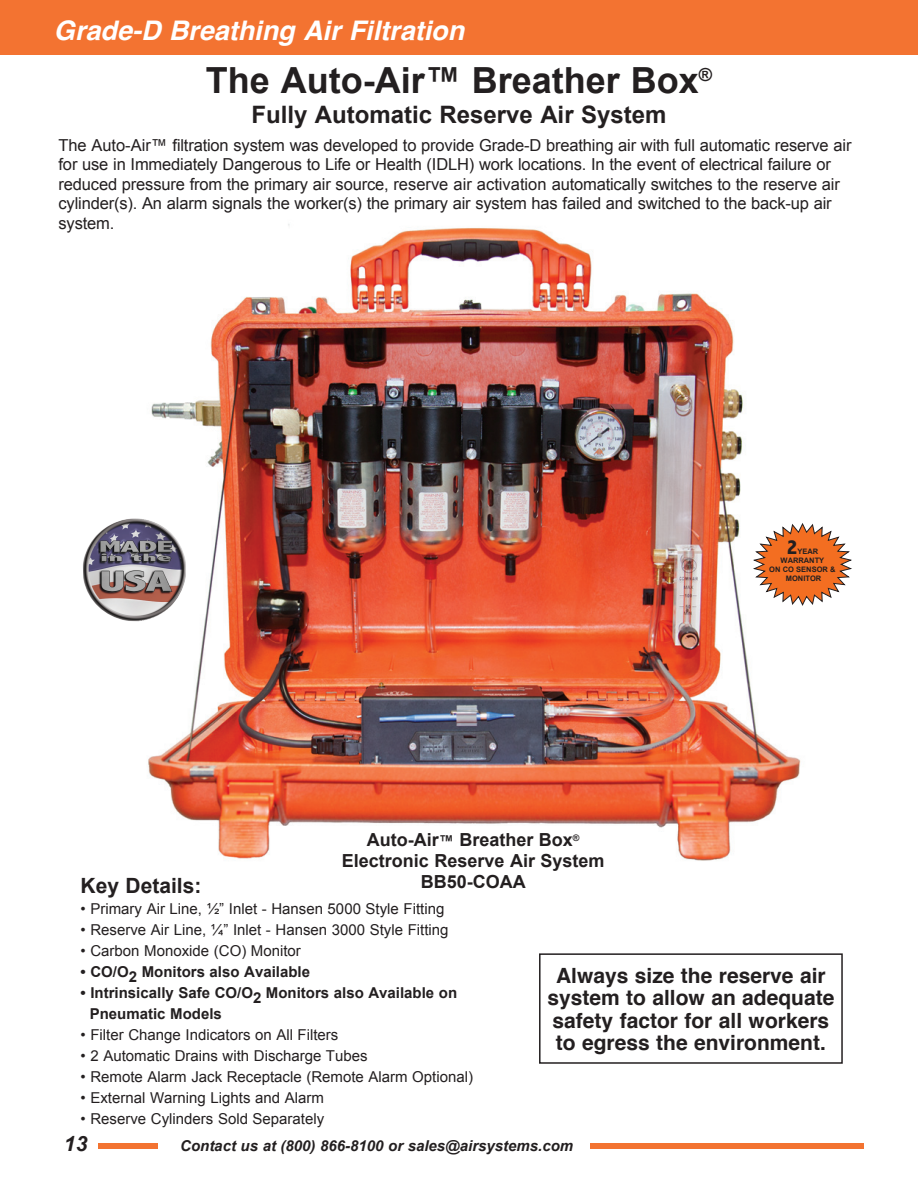
<style>
.page{position:relative;width:918px;height:1188px;background:#fff}
.page>*{position:absolute;margin:0;border:0;box-sizing:border-box;transform-origin:0 0}
.t1{font:700 36px "Arial";color:#231f20}
.t2{font:italic 700 27px "Helvetica";color:#fff}
.t3{font:700 24px "Arial";color:#231f20}
.t4{font:700 21px/22.5px "Helvetica";color:#231f20;text-align:center}
.t5{font:700 21px "Arial";color:#231f20}
.t6{font:italic 700 21px "Arial";color:#231f20}
.t7{font:800 condensed 21px "Abadi";color:#231f20}
.t8{font:700 18px "Arial";color:#231f20}
.t9{font:16.5px/19.5px "Arial";letter-spacing:-.01em;color:#231f20}
.t10{font:15px "Arial";color:#231f20}
.t11{font:700 15px "Arial";color:#231f20}
.t12{font:italic 700 15px "Arial";color:#231f20}
.t13{font:700 7.5px "Arial";color:#231f20}
.s1{font-size:15px}
</style>
<div class="page">
<img style="left:133px;top:224px;width:668px;height:637px">
<div style="left:58px;top:1143px;width:806px;height:6px;background:#f37331"></div>
<div style="left:159px;top:1134px;width:431px;height:24px;background:#fff"></div>
<div style="left:54px;top:1134px;width:43px;height:23px;background:#fff"></div>
<div style="left:0;top:0;width:914px;height:55px;background:#f37331"></div>
<div style="left:539px;top:953px;width:304px;height:111px;border:2px solid #231f20"></div>
<img style="left:83px;top:518px;width:103px;height:103px">
<svg style="left:752px;top:486px;width:100px;height:121px"></svg>
<hr style="left:914px;top:0;width:4px;height:54px;background:#f37331">
<div style="left:293px;top:830px;width:360px;height:61px;background:#fff"></div>
<p class="t2" style="left:54px;top:9px;width:412px">Grade-D Breathing Air Filtration</p>
<p class="t1" style="left:206px;top:57px;width:508px">The Auto-Air™ Breather Box<sup>®</sup></p>
<p class="t3" style="left:252px;top:99px;width:416px">Fully Automatic Reserve Air System</p>
<p class="t9" style="left:59px;top:135px;width:794px">The Auto-Air™ filtration system was developed to provide Grade-D breathing air with full automatic reserve air for use in Immediately Dangerous to Life or Health (IDLH) work locations. In the event of electrical failure or reduced pressure from the primary air source, reserve air activation automatically switches to the reserve air cylinder(s). An alarm signals the worker(s) the primary air system has failed and switched to the back-up air system.</p>
<p class="t7" style="left:787px;top:535px;width:12px">2</p>
<p class="t13" style="left:797px;top:547px;width:22px">YEAR</p>
<p class="t13" style="left:781px;top:556px;width:45px">WARRANTY</p>
<p class="t13" style="left:769px;top:565px;width:68px">ON CO SENSOR &amp;</p>
<p class="t13" style="left:786px;top:574px;width:37px">MONITOR</p>
<p class="t8" style="left:367px;top:827px;width:214px">Auto-Air<span class="s1">™</span> Breather Box<sup>®</sup></p>
<p class="t8" style="left:342px;top:848px;width:264px">Electronic Reserve Air System</p>
<p class="t8" style="left:421px;top:869px;width:106px">BB50-COAA</p>
<p class="t5" style="left:81px;top:872px;width:122px">Key Details:</p>
<p class="t10" style="left:81px;top:899px;width:365px">• Primary Air Line, ½” Inlet - Hansen 5000 Style Fitting</p>
<p class="t10" style="left:81px;top:920px;width:369px">• Reserve Air Line, ¼” Inlet - Hansen 3000 Style Fitting</p>
<p class="t10" style="left:81px;top:941px;width:222px">• Carbon Monoxide (CO) Monitor</p>
<p class="t11" style="left:81px;top:962px;width:231px">• CO/O2 Monitors also Available</p>
<p class="t11" style="left:81px;top:983px;width:378px">• Intrinsically Safe CO/O2 Monitors also Available on</p>
<p class="t11" style="left:90px;top:1004px;width:134px">Pneumatic Models</p>
<p class="t10" style="left:81px;top:1025px;width:259px">• Filter Change Indicators on All Filters</p>
<p class="t10" style="left:81px;top:1046px;width:289px">• 2 Automatic Drains with Discharge Tubes</p>
<p class="t10" style="left:81px;top:1067px;width:394px">• Remote Alarm Jack Receptacle (Remote Alarm Optional)</p>
<p class="t10" style="left:81px;top:1088px;width:245px">• External Warning Lights and Alarm</p>
<p class="t10" style="left:81px;top:1109px;width:245px">• Reserve Cylinders Sold Separately</p>
<p class="t4" style="left:547px;top:964px;width:289px">Always size the reserve air system to allow an adequate</p>
<p class="t4" style="left:553px;top:1009px;width:278px;text-align:left">safety factor for all workers to egress the environment.</p>
<p class="t6" style="left:64px;top:1130px;width:25px">13</p>
<p class="t12" style="left:180px;top:1136px;width:395px">Contact us at (800) 866-8100 or sales@airsystems.com</p>
</div>
